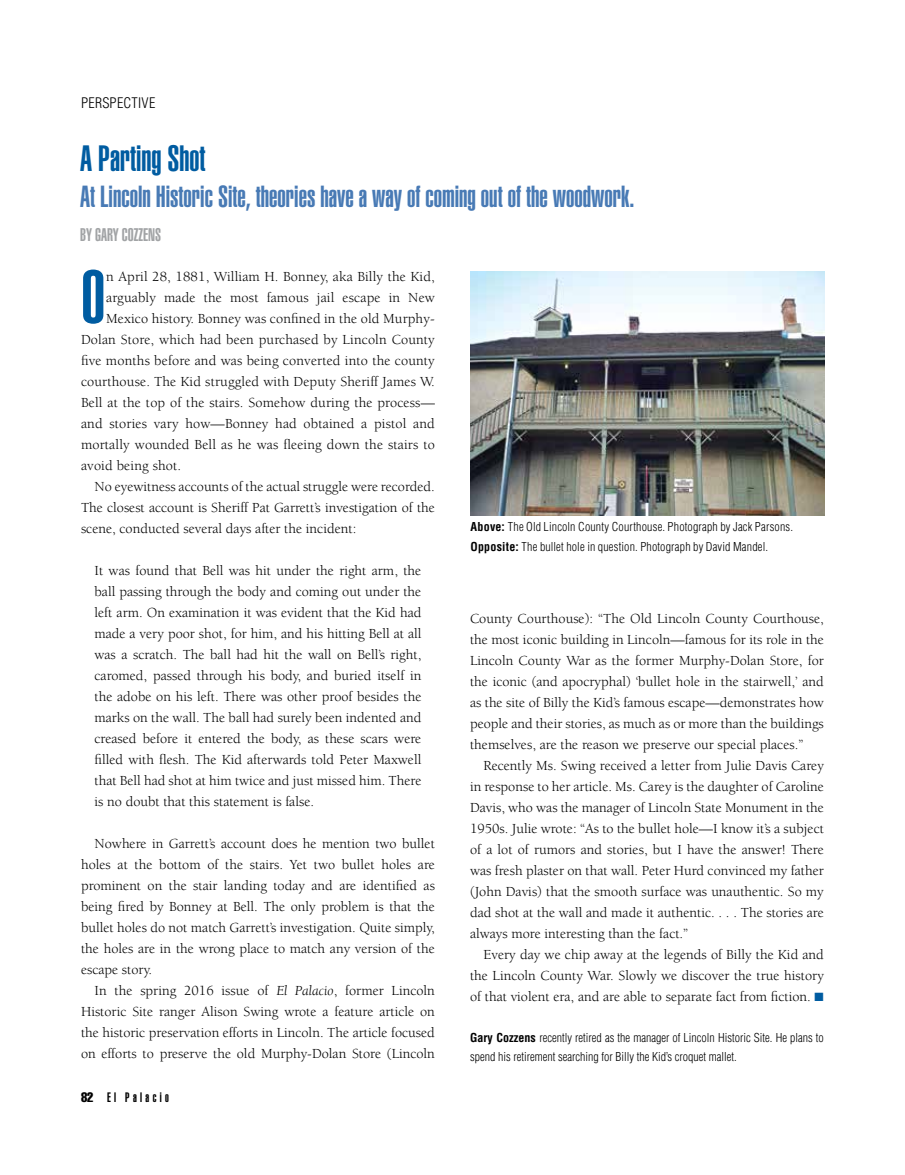
<style>
.page{position:relative;width:905px;height:1175px;background:#fff}
.page>*{position:absolute;margin:0;border:0;box-sizing:border-box;transform-origin:0 0}
.t1{font:900 extra-condensed 73.2px "Helvetica";color:#005ca1}
.t2{font:900 extra-condensed 36px "Helvetica";color:#005ca1}
.t3{font:900 extra-condensed 30px "Helvetica";color:#487ab5}
.t4{font:900 extra-condensed 18px "Helvetica";color:#a1a3a5}
.t5{font:14.25px/21px "Berkeley";color:#000;text-align:justify}
.t6{font:300 condensed 14.25px "Helvetica";letter-spacing:.015em;color:#000}
.t7{font:900 extra-condensed 13.5px "Helvetica";letter-spacing:.25em;color:#000}
.t8{font:300 condensed 12px/19.5px "Helvetica";color:#000}
.s1{font-style:italic}
.s2{font-weight:400}
.s3{font-weight:700}
.s4{color:#005ca1}
</style>
<div class="page">
<img style="left:470px;top:271px;width:354px;height:245px">
<p class="t6" style="left:81px;top:95px;width:76px">PERSPECTIVE</p>
<h2 class="t2" style="left:80px;top:138px;width:127px">A Parting Shot</h2>
<h3 class="t3" style="left:80px;top:179px;width:555px">At Lincoln Historic Site, theories have a way of coming out of the woodwork.</h3>
<p class="t4" style="left:80px;top:224px;width:82px">BY GARY COZZENS</p>
<h1 class="t1" style="left:81px;top:255px;width:26px">O</h1>
<p class="t5" style="left:106px;top:266px;width:330px">n April 28, 1881, William H. Bonney, aka Billy the Kid,</p>
<p class="t5" style="left:106px;top:287px;width:330px">arguably made the most famous jail escape in New</p>
<p class="t5" style="left:106px;top:308px;width:330px">Mexico history. Bonney was confined in the old Murphy-</p>
<p class="t5" style="left:81px;top:329px;width:355px">Dolan Store, which had been purchased by Lincoln County</p>
<p class="t5" style="left:81px;top:350px;width:355px">five months before and was being converted into the county</p>
<p class="t5" style="left:81px;top:371px;width:355px">courthouse. The Kid struggled with Deputy Sheriff James W.</p>
<p class="t5" style="left:81px;top:392px;width:355px">Bell at the top of the stairs. Somehow during the process—</p>
<p class="t5" style="left:81px;top:413px;width:355px">and stories vary how—Bonney had obtained a pistol and</p>
<p class="t5" style="left:81px;top:434px;width:355px">mortally wounded Bell as he was fleeing down the stairs to</p>
<p class="t5" style="left:81px;top:455px;width:102px">avoid being shot.</p>
<p class="t5" style="left:94px;top:476px;width:342px">No eyewitness accounts of the actual struggle were recorded.</p>
<p class="t5" style="left:81px;top:497px;width:355px">The closest account is Sheriff Pat Garrett’s investigation of the</p>
<p class="t5" style="left:81px;top:518px;width:277px">scene, conducted several days after the incident:</p>
<p class="t5" style="left:94px;top:560px;width:328px">It was found that Bell was hit under the right arm, the ball passing through the body and coming out under the left arm. On examination it was evident that the Kid had made a very poor shot, for him, and his hitting Bell at all was a scratch. The ball had hit the wall on Bell’s right, caromed, passed through his body, and buried itself in the adobe on his left. There was other proof besides the marks on the wall. The ball had surely been indented and creased before it entered the body, as these scars were filled with flesh. The Kid afterwards told Peter Maxwell that Bell had shot at him twice and just missed him. There is no doubt that this statement is false.</p>
<p class="t5" style="left:81px;top:833px;width:355px;text-indent:13px">Nowhere in Garrett’s account does he mention two bullet holes at the bottom of the stairs. Yet two bullet holes are prominent on the stair landing today and are identified as being fired by Bonney at Bell. The only problem is that the bullet holes do not match Garrett’s investigation. Quite simply, the holes are in the wrong place to match any version of the escape story.</p>
<p class="t5" style="left:81px;top:980px;width:355px;text-indent:13px">In the spring 2016 issue of <span class="s1">El Palacio</span>, former Lincoln Historic Site ranger Alison Swing wrote a feature article on the historic preservation efforts in Lincoln. The article focused on efforts to preserve the old Murphy-Dolan Store (Lincoln</p>
<p class="t7" style="left:81px;top:1089px;width:89px"><span class="s2">82</span> El Palacio</p>
<p class="t8" style="left:470px;top:517px;width:324px"><span class="s3">Above:</span> The Old Lincoln County Courthouse. Photograph by Jack Parsons.<br><span class="s3">Opposite:</span> The bullet hole in question. Photograph by David Mandel.</p>
<p class="t5" style="left:470px;top:608px;width:355px">County Courthouse): “The Old Lincoln County Courthouse, the most iconic building in Lincoln—famous for its role in the Lincoln County War as the former Murphy-Dolan Store, for the iconic (and apocryphal) ‘bullet hole in the stairwell,’ and as the site of Billy the Kid’s famous escape—demonstrates how people and their stories, as much as or more than the buildings themselves, are the reason we preserve our special places.”</p>
<p class="t5" style="left:470px;top:755px;width:355px;text-indent:13px">Recently Ms. Swing received a letter from Julie Davis Carey in response to her article. Ms. Carey is the daughter of Caroline Davis, who was the manager of Lincoln State Monument in the 1950s. Julie wrote: “As to the bullet hole—I know it’s a subject of a lot of rumors and stories, but I have the answer! There was fresh plaster on that wall. Peter Hurd convinced my father (John Davis) that the smooth surface was unauthentic. So my dad shot at the wall and made it authentic. . . . The stories are always more interesting than the fact.”</p>
<p class="t5" style="left:470px;top:944px;width:355px;text-indent:13px">Every day we chip away at the legends of Billy the Kid and the Lincoln County War. Slowly we discover the true history of that violent era, and are able to separate fact from fiction. <span class="s4">■</span></p>
<p class="t8" style="left:470px;top:1027px;width:355px"><span class="s3">Gary Cozzens</span> recently retired as the manager of Lincoln Historic Site. He plans to spend his retirement searching for Billy the Kid’s croquet mallet.</p>
</div>
